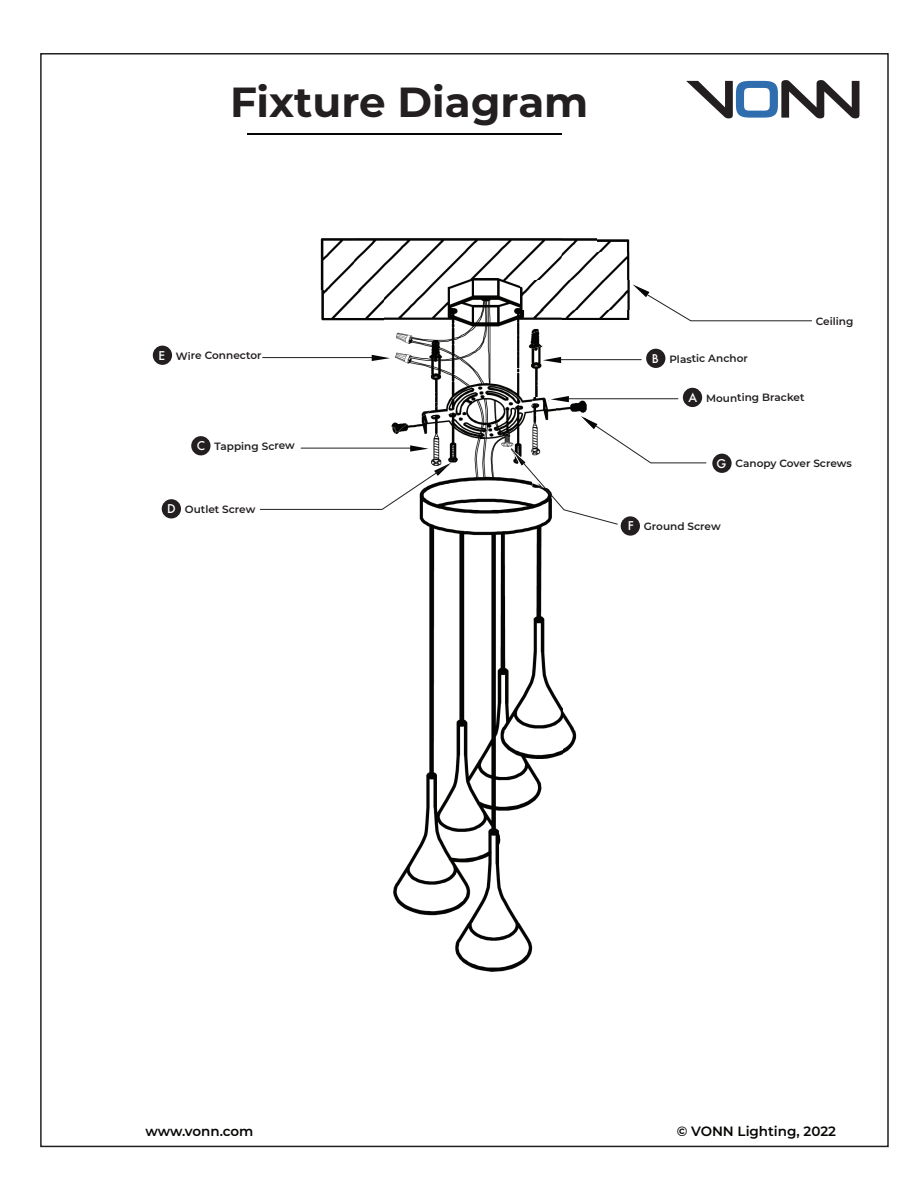
<style>
.page{position:relative;width:918px;height:1188px;background:#fff}
.page>*{position:absolute;margin:0;border:0;box-sizing:border-box;transform-origin:0 0}
.t1{font:700 42px "Montserrat";color:#231f20}
.t2{font:600 13.5px "Montserrat";color:#050504}
.t3{font:500 11.85px "Futura";color:#fff}
.t4{font:600 10.5px "Montserrat";color:#231f20}
.s1{font-family:"Futura";font-weight:500;font-size:11.85px;color:#fff}
</style>
<div class="page">
<hr style="left:247px;top:134px;width:315px;height:1px;background:#050504">
<svg style="left:686px;top:80px;width:173px;height:38px"></svg>
<img style="left:320px;top:238px;width:242px;height:734px">
<img style="left:562px;top:238px;width:68px;height:82px">
<img style="left:597px;top:238px;width:33px;height:14px">
<img style="left:520px;top:280px;width:110px;height:29px">
<img style="left:550px;top:358px;width:39px;height:25px">
<img style="left:532px;top:397px;width:55px;height:16px">
<img style="left:320px;top:290px;width:64px;height:41px">
<img style="left:523px;top:329px;width:39px;height:20px">
<div style="left:63px;top:338px;width:326px;height:215px;background:#fff"></div>
<div style="left:543px;top:337px;width:53px;height:13px;background:#fff"></div>
<svg style="left:633px;top:284px;width:179px;height:38px"></svg>
<div style="left:712px;top:454px;width:20px;height:19px;background:#231f20;border-radius:50%"></div>
<svg style="left:510px;top:413px;width:197px;height:123px"></svg>
<div style="left:683px;top:388px;width:19px;height:19px;background:#231f20;border-radius:50%"></div>
<hr style="left:567px;top:398px;width:111px;height:1px;background:#231f20">
<svg style="left:548px;top:383px;width:44px;height:20px"></svg>
<div style="left:153px;top:346px;width:19px;height:19px;background:#231f20;border-radius:50%"></div>
<hr style="left:263px;top:357px;width:111px;height:1px;background:#231f20">
<svg style="left:372px;top:355px;width:18px;height:6px"></svg>
<div style="left:162px;top:499px;width:19px;height:19px;background:#231f20;border-radius:50%"></div>
<div style="left:191px;top:436px;width:20px;height:19px;background:#231f20;border-radius:50%"></div>
<svg style="left:260px;top:373px;width:193px;height:137px"></svg>
<div style="left:646px;top:349px;width:19px;height:19px;background:#231f20;border-radius:50%"></div>
<hr style="left:559px;top:359px;width:82px;height:1px;background:#231f20">
<svg style="left:543px;top:357px;width:18px;height:6px"></svg>
<h1 class="t1" style="left:230px;top:72px;width:360px">Fixture Diagram</h1>
<p class="t3" style="left:158px;top:347px;width:8px">E</p>
<p class="t4" style="left:176px;top:349px;width:87px;rotate:-1deg">Wire Connector</p>
<p class="t3" style="left:197px;top:438px;width:10px">C</p>
<p class="t4" style="left:214px;top:439px;width:82px;rotate:-1deg">Tapping Screw</p>
<p class="t4" style="left:167px;top:502px;width:90px"><span class="s1">D</span> Outlet Screw</p>
<p class="t3" style="left:652px;top:350px;width:8px">B</p>
<p class="t4" style="left:669px;top:352px;width:80px;rotate:-1deg">Plastic Anchor</p>
<p class="t3" style="left:688px;top:389px;width:10px">A</p>
<p class="t4" style="left:706px;top:391px;width:100px;rotate:-1deg">Mounting Bracket</p>
<p class="t4" style="left:816px;top:314px;width:39px">Ceiling</p>
<p class="t4" style="left:716px;top:456px;width:137px"><span class="s1">G</span> Canopy Cover Screws</p>
<p class="t4" style="left:628px;top:519px;width:94px"><span class="s1">F</span> Ground Screw</p>
<p class="t2" style="left:146px;top:1121px;width:109px">www.vonn.com</p>
<p class="t2" style="left:677px;top:1121px;width:161px">© VONN Lighting, 2022</p>
</div>
